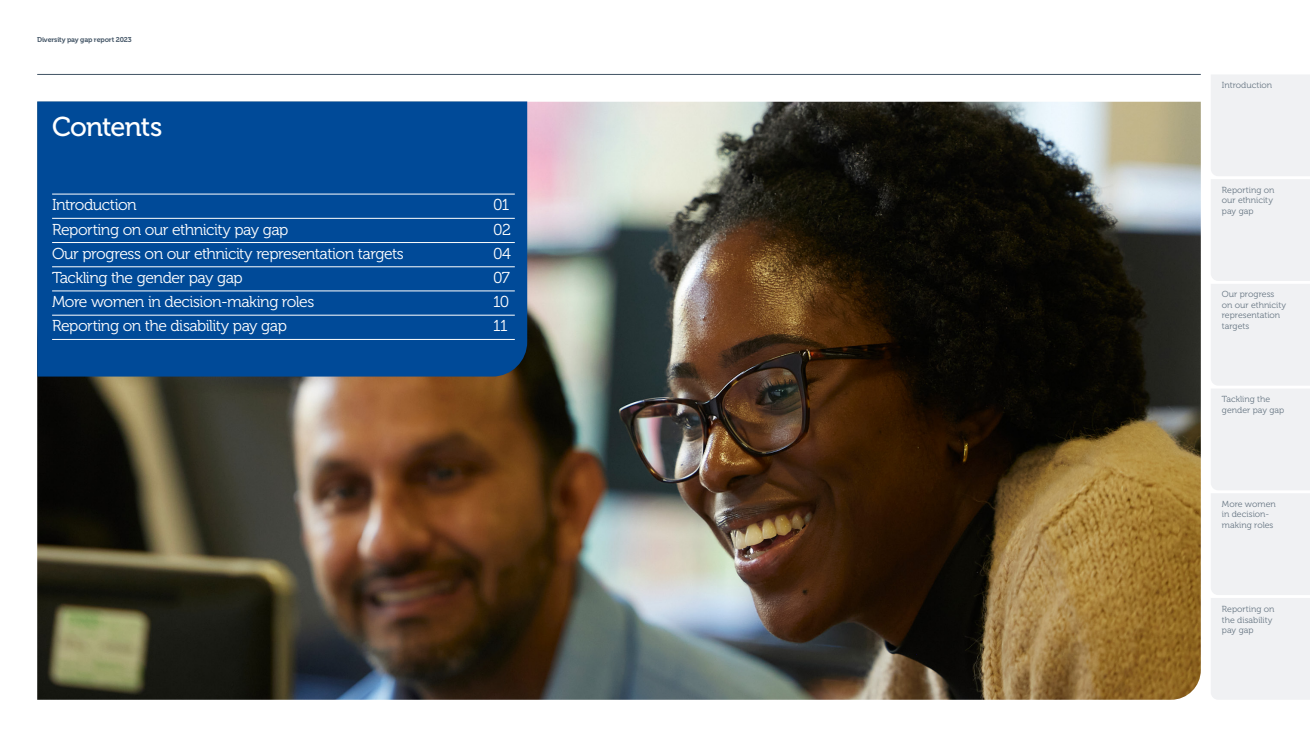
<style>
.page{position:relative;width:1310px;height:737px;background:#fff}
.page>*{position:absolute;margin:0;border:0;box-sizing:border-box;transform-origin:0 0}
.t1{font:27.12px "Museo 500";letter-spacing:-.035em;color:#fff}
.t2{font:15.75px "Museo 300";letter-spacing:-.035em;color:#fff}
.t3{font:8.75px/10.5px "Museo 300";color:#677683}
.t4{font:7px "Museo 700";letter-spacing:-.02em;color:#415364}
</style>
<div class="page">
<img style="left:37px;top:102px;width:1163px;height:597px">
<div style="left:37px;top:101px;width:490px;height:275px;background:#004a98"></div>
<hr style="left:52px;top:194px;width:463px;height:1px;background:#fff">
<hr style="left:52px;top:218px;width:463px;height:1px;background:#fff">
<hr style="left:52px;top:242px;width:463px;height:1px;background:#fff">
<hr style="left:52px;top:266px;width:463px;height:1px;background:#fff">
<hr style="left:52px;top:315px;width:463px;height:1px;background:#fff">
<hr style="left:52px;top:339px;width:463px;height:1px;background:#fff">
<hr style="left:52px;top:291px;width:463px;height:1px;background:#fff">
<hr style="left:37px;top:74px;width:1163px;height:1px;background:#415364">
<div style="left:1211px;top:75px;width:99px;height:624px;background:#f0f1f3"></div>
<p class="t4" style="left:37px;top:36px;width:96px">Diversity pay gap report 2023</p>
<h2 class="t1" style="left:52px;top:112px;width:112px">Contents</h2>
<p class="t2" style="left:52px;top:196px;width:86px">Introduction</p>
<p class="t2" style="left:493px;top:196px;width:18px">01</p>
<p class="t2" style="left:52px;top:221px;width:238px">Reporting on our ethnicity pay gap</p>
<p class="t2" style="left:493px;top:221px;width:19px">02</p>
<p class="t2" style="left:52px;top:245px;width:353px">Our progress on our ethnicity representation targets</p>
<p class="t2" style="left:493px;top:245px;width:19px">04</p>
<p class="t2" style="left:52px;top:269px;width:192px">Tackling the gender pay gap</p>
<p class="t2" style="left:493px;top:269px;width:18px">07</p>
<p class="t2" style="left:52px;top:293px;width:264px">More women in decision-making roles</p>
<p class="t2" style="left:493px;top:293px;width:17px">10</p>
<p class="t2" style="left:52px;top:317px;width:236px">Reporting on the disability pay gap</p>
<p class="t2" style="left:493px;top:317px;width:16px">11</p>
<p class="t3" style="left:1222px;top:80px;width:52px">Introduction</p>
<p class="t3" style="left:1222px;top:185px;width:54px">Reporting on our ethnicity pay gap</p>
<p class="t3" style="left:1222px;top:289px;width:66px">Our progress on our ethnicity representation targets</p>
<p class="t3" style="left:1222px;top:394px;width:64px">Tackling the gender pay gap</p>
<p class="t3" style="left:1222px;top:499px;width:55px">More women in decision&shy;making roles</p>
<p class="t3" style="left:1222px;top:604px;width:54px">Reporting on the disability pay gap</p>
</div>
